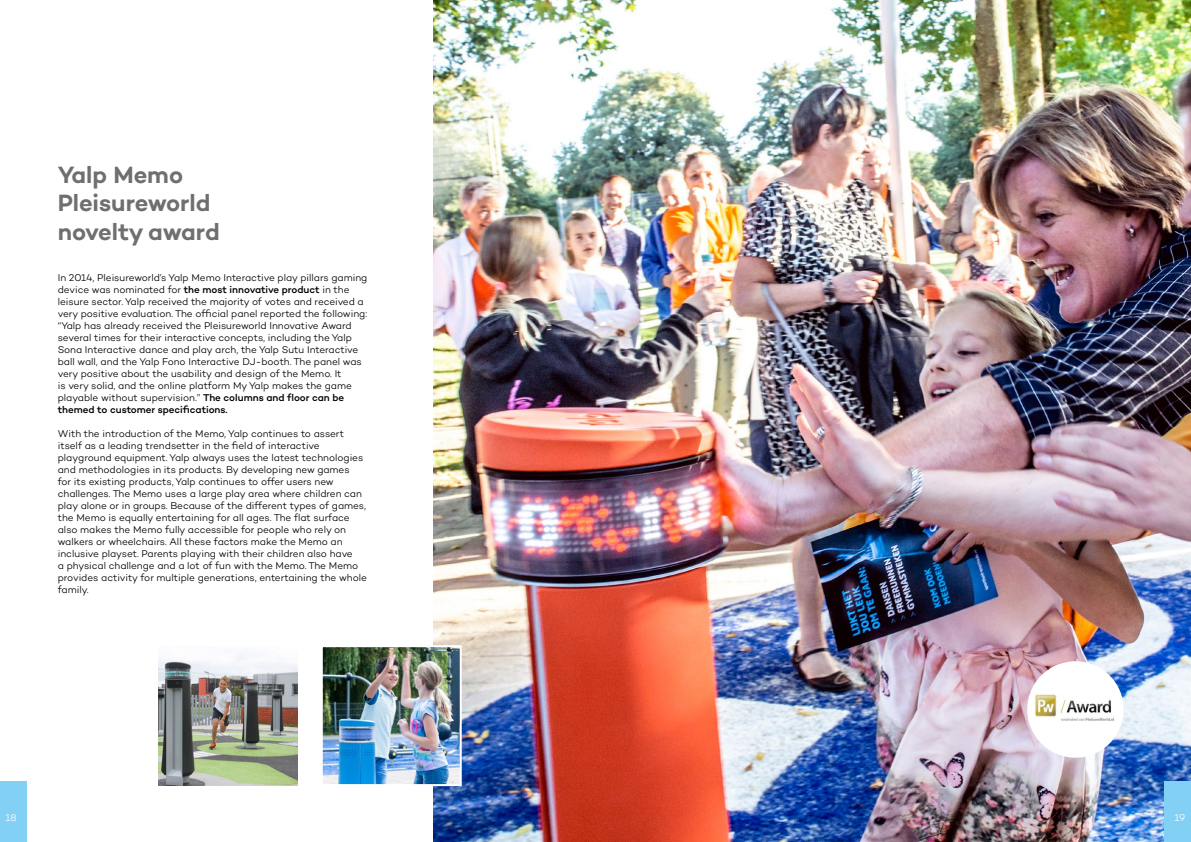
<style>
.page{position:relative;width:1191px;height:842px;background:#fff}
.page>*{position:absolute;margin:0;border:0;box-sizing:border-box;transform-origin:0 0}
.t1{font:600 24px/28.8px "Campton";letter-spacing:-.005em;color:#6f6f6f}
.t2{font:300 10px/12px "Campton";letter-spacing:-.005em;color:#000}
.t3{font:300 10px "Campton";color:#fff}
.s1{font-weight:500}
</style>
<div class="page">
<img style="left:434px;top:0;width:757px;height:842px">
<div style="left:1163px;top:781px;width:28px;height:61px;background:#83d0f5"></div>
<div style="left:0;top:781px;width:27px;height:61px;background:#83d0f5"></div>
<div style="left:1027px;top:661px;width:96px;height:97px;background:#fff;border-radius:50%"></div>
<img style="left:1034px;top:694px;width:80px;height:27px">
<img style="left:324px;top:648px;width:135px;height:135px">
<div style="left:321px;top:645px;width:141px;height:141px;border:2px solid #fff"></div>
<img style="left:159px;top:651px;width:139px;height:134px">
<h1 class="t1" style="left:58px;top:159px;width:163px">Yalp Memo<br>Pleisureworld novelty award</h1>
<p class="t2" style="left:58px;top:271px;width:311px">In 2014, Pleisureworld’s Yalp Memo Interactive play pillars gaming device was nominated for <span class="s1">the most innovative product</span> in the leisure sector. Yalp received the majority of votes and received a very positive evaluation. The official panel reported the following: “Yalp has already received the Pleisureworld Innovative Award several times for their interactive concepts, including the Yalp Sona Interactive dance and play arch, the Yalp Sutu Interactive ball wall, and the Yalp Fono Interactive DJ-booth. The panel was very positive about the usability and design of the Memo. It<br>is very solid, and the online platform My Yalp makes the game playable without supervision.” <span class="s1">The columns and floor can be themed to customer specifications.</span></p>
<p class="t2" style="left:58px;top:427px;width:311px">With the introduction of the Memo, Yalp continues to assert itself as a leading trendsetter in the field of interactive playground equipment. Yalp always uses the latest technologies and methodologies in its products. By developing new games<br>for its existing products, Yalp continues to offer users new challenges. The Memo uses a large play area where children can play alone or in groups. Because of the different types of games, the Memo is equally entertaining for all ages. The flat surface also makes the Memo fully accessible for people who rely on walkers or wheelchairs. All these factors make the Memo an inclusive playset. Parents playing with their children also have<br>a physical challenge and a lot of fun with the Memo. The Memo provides activity for multiple generations, entertaining the whole family.</p>
<p class="t3" style="left:5px;top:811px;width:13px">18</p>
<p class="t3" style="left:1174px;top:811px;width:12px">19</p>
</div>
